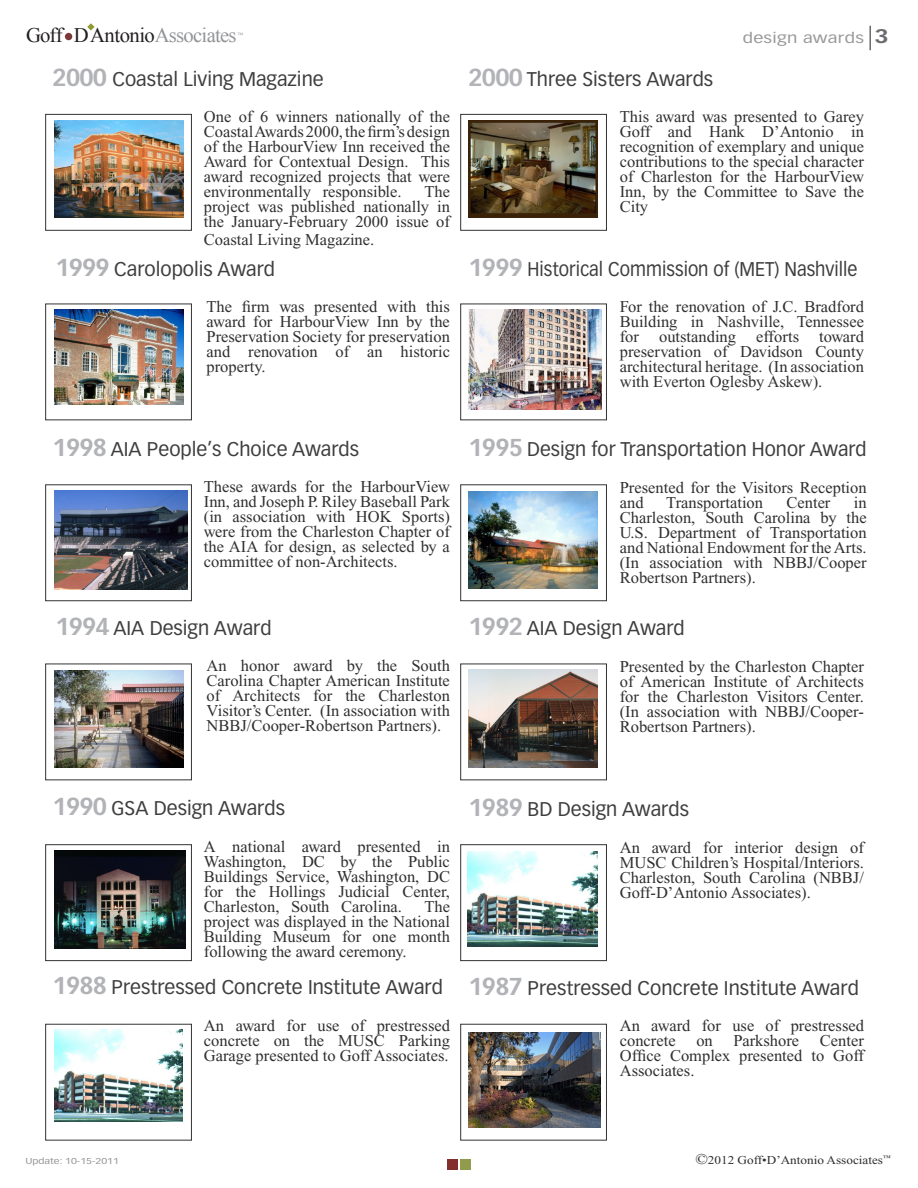
<style>
.page{position:relative;width:918px;height:1188px;background:#fff}
.page>*{position:absolute;margin:0;border:0;box-sizing:border-box;transform-origin:0 0}
.t1{font:20.7px "Times New Roman";letter-spacing:-.035em;color:#231f20}
.Heading_02{font:19.5px "Vectora LH";color:#3e3e3f}
.Heading_02-2{font:19.5px "Vectora LH";color:#3e3e3f;scale:.92 1}
.Award_Body_page_2{font:16.5px/15px "Times New Roman";color:#312f30;text-align:justify}
.t2{font:14.4px "Vectora LH";letter-spacing:.015em;color:#999;scale:1.25 1}
.t3{font:12px "Times New Roman";color:#312f30;scale:1.1 1}
.t4{font:8.4px "Vectora LH";color:#939598;scale:1.25 1}
.t5{font:300 6px "Folio";color:#939598}
.s1{color:#939598}
.s2{font-weight:700;font-size:19.2px;color:#6c6d70}
.s3{font-weight:700;font-size:24px;color:#b2b3b7}
.s4{font-size:15px}
</style>
<div class="page">
<div style="left:460px;top:1159px;width:11px;height:11px;background:#929a4c"></div>
<div style="left:447px;top:1159px;width:11px;height:11px;background:#822f2e"></div>
<img style="left:54px;top:851px;width:131px;height:97px">
<img style="left:468px;top:492px;width:130px;height:97px">
<img style="left:54px;top:491px;width:134px;height:98px">
<img style="left:54px;top:670px;width:130px;height:98px">
<img style="left:468px;top:670px;width:130px;height:97px">
<img style="left:468px;top:1032px;width:133px;height:96px">
<img style="left:54px;top:1030px;width:128px;height:91px">
<img style="left:468px;top:851px;width:130px;height:95px">
<img style="left:54px;top:309px;width:130px;height:96px">
<img style="left:468px;top:309px;width:134px;height:101px">
<img style="left:54px;top:120px;width:130px;height:97px">
<img style="left:468px;top:120px;width:130px;height:97px">
<div style="left:45px;top:485px;width:147px;height:116px;border:1px solid #333"></div>
<div style="left:460px;top:485px;width:147px;height:116px;border:1px solid #333"></div>
<div style="left:45px;top:664px;width:147px;height:116px;border:1px solid #333"></div>
<div style="left:460px;top:664px;width:147px;height:116px;border:1px solid #333"></div>
<div style="left:45px;top:844px;width:147px;height:117px;border:1px solid #333"></div>
<div style="left:460px;top:844px;width:147px;height:117px;border:1px solid #333"></div>
<div style="left:45px;top:1024px;width:147px;height:116px;border:1px solid #333"></div>
<div style="left:460px;top:1024px;width:147px;height:116px;border:1px solid #333"></div>
<div style="left:45px;top:304px;width:147px;height:116px;border:1px solid #333"></div>
<div style="left:460px;top:304px;width:147px;height:116px;border:1px solid #333"></div>
<div style="left:45px;top:114px;width:147px;height:117px;border:1px solid #333"></div>
<div style="left:460px;top:114px;width:147px;height:117px;border:1px solid #333"></div>
<svg style="left:870px;top:26px;width:1px;height:24px"></svg>
<div style="left:65px;top:33px;width:7px;height:7px;background:#7c3838;border-radius:50%"></div>
<svg style="left:87px;top:23px;width:8px;height:8px"></svg>
<p class="t1" style="left:26px;top:21px;width:212px">Goff DAntonio<span class="s1">Associates</span></p>
<p class="t5" style="left:238px;top:32px;width:7px">™</p>
<p class="t2" style="left:743px;top:29px;width:118px">design awards <span class="s2">3</span></p>
<p class="Heading_02" style="left:53px;top:67px;width:273px"><span class="s3">2000</span> Coastal Living Magazine</p>
<p class="Award_Body_page_2" style="left:204px;top:109px;width:248px">One of 6 winners nationally of the Coastal Awards 2000, the firm’s design of the HarbourView Inn received the Award for Contextual Design. This award recognized projects that were environmentally responsible.</p>
<p class="Award_Body_page_2" style="left:204px;top:184px;width:248px;text-indent:221px">The project was published nationally in the January-February 2000 issue of</p>
<p class="Award_Body_page_2" style="left:204px;top:232px;width:172px">Coastal Living Magazine.</p>
<p class="Heading_02" style="left:55px;top:257px;width:221px"><span class="s3">1999</span> Carolopolis Award</p>
<p class="Award_Body_page_2" style="left:207px;top:299px;width:245px">The firm was presented with this award for HarbourView Inn by the Preservation Society for preservation and renovation of an historic property.</p>
<p class="Heading_02" style="left:469px;top:67px;width:246px"><span class="s3">2000</span> Three Sisters Awards</p>
<p class="Award_Body_page_2" style="left:620px;top:109px;width:246px">This award was presented to Garey Goff and Hank D’Antonio in recognition of exemplary and unique contributions to the special character of Charleston for the HarbourView Inn, by the Committee to Save the City</p>
<p class="Heading_02-2" style="left:469px;top:257px;width:424px"><span class="s3">1999</span> Historical Commission of (MET) Nashville</p>
<p class="Award_Body_page_2" style="left:620px;top:299px;width:246px">For the renovation of J.C. Bradford Building in Nashville, Tennessee for outstanding efforts toward preservation of Davidson County architectural heritage. (In association with Everton Oglesby Askew).</p>
<p class="Heading_02" style="left:53px;top:437px;width:308px"><span class="s3">1998</span> AIA People’s Choice Awards</p>
<p class="Award_Body_page_2" style="left:204px;top:479px;width:248px">These awards for the HarbourView Inn, and Joseph P. Riley Baseball Park (in association with HOK Sports) were from the Charleston Chapter of the AIA for design, as selected by a committee of non-Architects.</p>
<p class="Heading_02" style="left:55px;top:616px;width:218px"><span class="s3">1994</span> AIA Design Award</p>
<p class="Award_Body_page_2" style="left:207px;top:658px;width:245px">An honor award by the South Carolina Chapter American Institute of Architects for the Charleston Visitor’s Center. (In association with NBBJ/Cooper-Robertson Partners).</p>
<p class="Heading_02" style="left:469px;top:438px;width:400px"><span class="s3">1995</span> Design for Transportation Honor Award</p>
<p class="Award_Body_page_2" style="left:620px;top:480px;width:248px">Presented for the Visitors Reception and</p>
<p class="Award_Body_page_2" style="left:620px;top:495px;width:248px;text-indent:234px">in Charleston, South Carolina by the U.S. Department of Transportation and National Endowment for the Arts. (In association with NBBJ/Cooper Robertson Partners).</p>
<p class="Heading_02" style="left:469px;top:617px;width:218px"><span class="s3">1992</span> AIA Design Award</p>
<p class="Award_Body_page_2" style="left:620px;top:659px;width:246px">Presented by the Charleston Chapter of American Institute of Architects for the Charleston Visitors Center. (In association with NBBJ/Cooper-Robertson Partners).</p>
<p class="Award_Body_page_2" style="left:666px;top:495px;width:98px">Transportation</p>
<p class="Award_Body_page_2" style="left:786px;top:495px;width:45px">Center</p>
<p class="Heading_02" style="left:53px;top:797px;width:234px"><span class="s3">1990</span> GSA Design Awards</p>
<p class="Award_Body_page_2" style="left:204px;top:839px;width:248px">A national award presented in Washington, DC by the Public Buildings Service, Washington, DC for the Hollings Judicial Center, Charleston, South Carolina.</p>
<p class="Award_Body_page_2" style="left:204px;top:899px;width:248px;text-indent:220px">The project was displayed in the National Building Museum for one month following the award ceremony.</p>
<p class="Heading_02" style="left:53px;top:976px;width:392px"><span class="s3">1988</span> Prestressed Concrete Institute Award</p>
<p class="Award_Body_page_2" style="left:204px;top:1018px;width:248px">An award for use of prestressed concrete on the MUSC Parking Garage presented to Goff Associates.</p>
<p class="Heading_02" style="left:469px;top:798px;width:222px"><span class="s3">1989</span> BD Design Awards</p>
<p class="Award_Body_page_2" style="left:620px;top:840px;width:246px">An award for interior design of MUSC Children’s Hospital/Interiors.<br>Charleston, South Carolina (NBBJ/ Goff-D’Antonio Associates).</p>
<p class="Heading_02" style="left:469px;top:976px;width:392px"><span class="s3">1987</span> Prestressed Concrete Institute Award</p>
<p class="Award_Body_page_2" style="left:620px;top:1018px;width:246px">An award for use of prestressed concrete</p>
<p class="Award_Body_page_2" style="left:696px;top:1033px;width:18px">on</p>
<p class="Award_Body_page_2" style="left:734px;top:1033px;width:67px">Parkshore</p>
<p class="Award_Body_page_2" style="left:620px;top:1033px;width:246px;text-indent:200px">Center Office Complex presented to Goff Associates.</p>
<p class="t4" style="left:26px;top:1156px;width:76px">Update: 10-15-2011</p>
<p class="t3" style="left:695px;top:1154px;width:179px"><span class="s4">©</span>2012 Goff•D’Antonio Associates<sup>™</sup></p>
</div>
